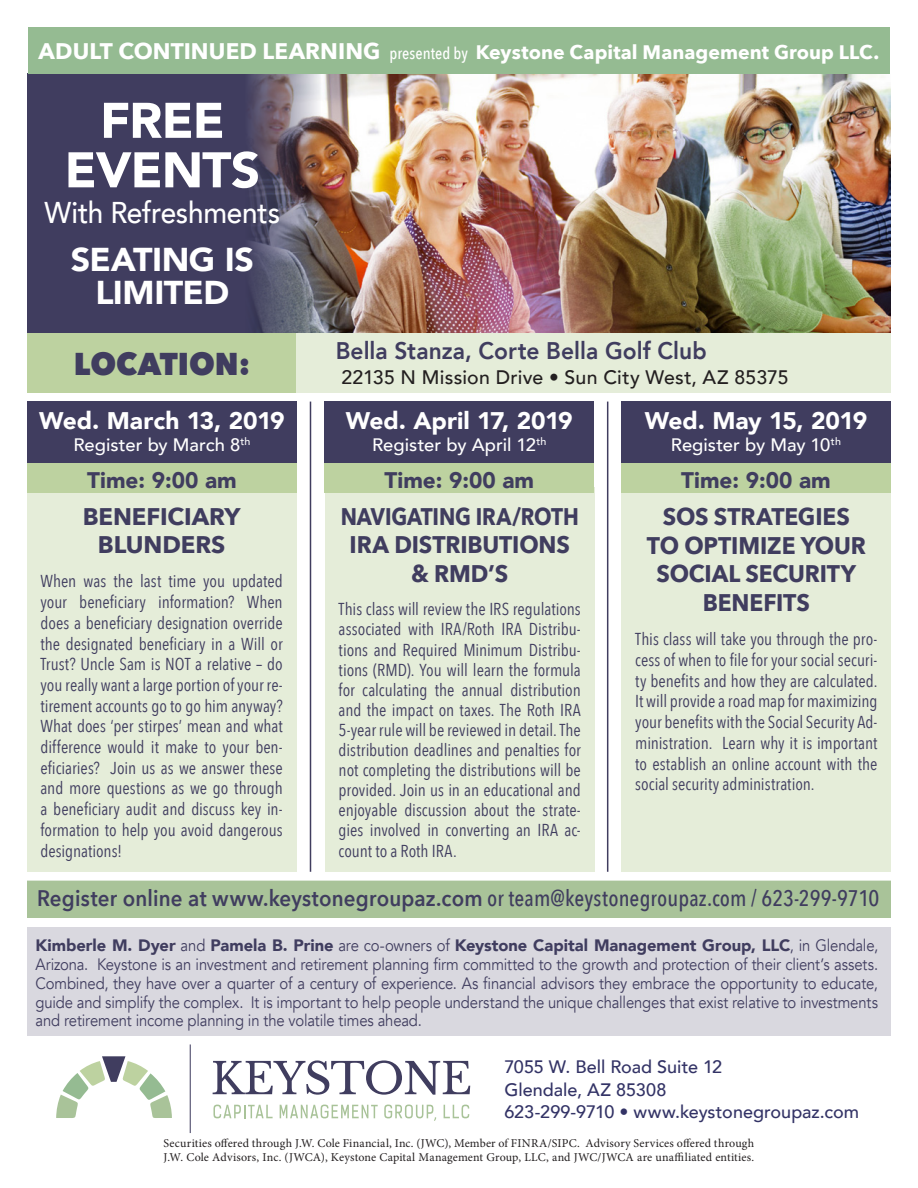
<style>
.page{position:relative;width:918px;height:1188px;background:#fff}
.page>*{position:absolute;margin:0;border:0;box-sizing:border-box;transform-origin:0 0}
.t1{font:900 49.5px "Avenir";letter-spacing:-.02em;color:#fff}
.t2{font:900 33px "Avenir";letter-spacing:-.015em;color:#fff}
.t3{font:800 31.5px "Avenir Next";color:#403d5f;scale:.96 1}
.t4{font:500 30px "Avenir";letter-spacing:-.01em;color:#fff;scale:.93 1}
.t5{font:700 24px/28.8px "Avenir Next";letter-spacing:-.005em;color:#403d5f;text-align:center;scale:.95 1}
.t6{font:900 24px "Avenir";letter-spacing:-.005em;color:#fff}
.t7{font:700 24px/28.5px "Avenir Next";letter-spacing:-.005em;color:#403d5f;text-align:center;scale:.86 1}
.t8{font:800 24px "Avenir";letter-spacing:.005em;color:#403d5f;scale:.95 1}
.t9{font:700 24px/28.5px "Avenir Next";letter-spacing:-.005em;color:#403d5f;text-align:center}
.t10{font:600 22.5px "Avenir Next";letter-spacing:.01em;color:#403d5f;scale:.91 1}
.t11{font:900 22.5px "Avenir";color:#403d5f}
.t12{font:700 19.5px "Avenir Next";color:#fff}
.t13{font:500 19.5px "Avenir";letter-spacing:.01em;color:#231f20}
.t14{font:500 18px "Avenir";color:#336}
.t15{font:500 18px "Avenir";color:#fff}
.t16{font:17.25px/20.7px "Avenir Next Condensed";letter-spacing:-.005em;color:#403d5f;text-align:justify}
.t17{font:16.5px/18.8px "Avenir";letter-spacing:-.01em;color:#403d5f;text-align:justify;scale:.9 1}
.t18{font:12px/14.4px "Minion Pro";letter-spacing:.015em;color:#231f20}
.s1{font-size:22.5px}
.s2{font-family:"Avenir Next Condensed";font-weight:500;font-size:16.5px}
.s3{font-family:"Avenir Next Condensed";font-weight:500}
.s4{font-weight:900}
</style>
<div class="page">
<img style="left:321px;top:74px;width:569px;height:259px">
<div style="left:27px;top:927px;width:864px;height:109px;background:#d9d8df"></div>
<div style="left:27px;top:402px;width:270px;height:61px;background:#403d5f"></div>
<div style="left:240px;top:333px;width:651px;height:60px;background:#e5edd9"></div>
<svg style="left:56px;top:1056px;width:116px;height:62px"></svg>
<svg style="left:213px;top:1105px;width:60px;height:13px"></svg>
<svg style="left:280px;top:1105px;width:98px;height:13px"></svg>
<svg style="left:384px;top:1105px;width:52px;height:16px"></svg>
<svg style="left:444px;top:1105px;width:25px;height:13px"></svg>
<svg style="left:213px;top:1060px;width:257px;height:35px"></svg>
<hr style="left:190px;top:1044px;width:1px;height:89px;background:#403d5f">
<svg style="left:28px;top:74px;width:293px;height:259px;background:#4a4663"></svg>
<div style="left:28px;top:27px;width:862px;height:47px;background:#95bb92"></div>
<div style="left:27px;top:487px;width:269px;height:385px;background:#e5edd9"></div>
<div style="left:28px;top:333px;width:268px;height:60px;background:#bdd2a0"></div>
<div style="left:324px;top:402px;width:270px;height:61px;background:#403d5f"></div>
<div style="left:325px;top:487px;width:269px;height:385px;background:#e5edd9"></div>
<div style="left:621px;top:402px;width:270px;height:61px;background:#403d5f"></div>
<div style="left:622px;top:487px;width:269px;height:385px;background:#e5edd9"></div>
<hr style="left:310px;top:402px;width:1px;height:470px;background:#403d5f">
<hr style="left:607px;top:402px;width:1px;height:470px;background:#403d5f">
<div style="left:27px;top:881px;width:864px;height:37px;background:#a9c399"></div>
<div style="left:27px;top:463px;width:270px;height:29px;background:#bdd2a0"></div>
<div style="left:324px;top:463px;width:270px;height:29px;background:#bdd2a0"></div>
<div style="left:621px;top:463px;width:270px;height:29px;background:#bdd2a0"></div>
<p class="t12" style="left:39px;top:35px;width:842px"><span class="s1">ADULT CONTINUED LEARNING</span> <span class="s2">presented by</span> Keystone Capital Management Group LLC.</p>
<p class="t1" style="left:100px;top:78px;width:126px">FREE</p>
<p class="t1" style="left:65px;top:128px;width:197px">EVENTS</p>
<p class="t4" style="left:45px;top:187px;width:255px">With Refreshments</p>
<p class="t2" style="left:71px;top:232px;width:185px">SEATING IS</p>
<p class="t2" style="left:95px;top:265px;width:136px">LIMITED</p>
<p class="t3" style="left:74px;top:345px;width:185px">LOCATION:</p>
<p class="t6" style="left:39px;top:400px;width:247px">Wed. March 13, 2019</p>
<p class="t15" style="left:73px;top:429px;width:179px">Register by March 8<sup>th</sup></p>
<p class="t8" style="left:336px;top:332px;width:392px">Bella Stanza, Corte Bella Golf Club</p>
<p class="t13" style="left:341px;top:361px;width:449px">22135 N Mission Drive • Sun City West, AZ 85375</p>
<p class="t6" style="left:346px;top:400px;width:228px">Wed. April 17, 2019</p>
<p class="t15" style="left:372px;top:429px;width:176px">Register by April 12<sup>th</sup></p>
<p class="t6" style="left:645px;top:400px;width:224px">Wed. May 15, 2019</p>
<p class="t15" style="left:671px;top:429px;width:172px">Register by May 10<sup>th</sup></p>
<p class="t11" style="left:87px;top:460px;width:151px">Time: 9:00 am</p>
<p class="t11" style="left:385px;top:460px;width:151px">Time: 9:00 am</p>
<p class="t11" style="left:681px;top:460px;width:151px">Time: 9:00 am</p>
<p class="t9" style="left:83px;top:502px;width:159px">BENEFICIARY<br>BLUNDERS</p>
<p class="t16" style="left:40px;top:570px;width:244px">When was the last time you updated your beneficiary information? When does a beneficiary designation override the designated beneficiary in a Will or Trust? Uncle Sam is NOT a relative – do you really want a large portion of your re&shy;tirement accounts go to go him anyway?<br>What does ‘per stirpes’ mean and what difference would it make to your ben&shy;eficiaries? Join us as we answer these and more questions as we go through a beneficiary audit and discuss key in&shy;formation to help you avoid dangerous designations!</p>
<p class="t7" style="left:341px;top:502px;width:278px">NAVIGATING IRA/ROTH<br>IRA DISTRIBUTIONS &amp; RMD’S</p>
<p class="t16" style="left:339px;top:598px;width:244px;line-height:20.1px">This class will review the IRS regulations associated with IRA/Roth IRA Distribu&shy;tions and Required Minimum Distribu&shy;tions (RMD). You will learn the formula for calculating the annual distribution and the impact on taxes. The Roth IRA 5-year rule will be reviewed in detail. The distribution deadlines and penalties for not completing the distributions will be provided. Join us in an educational and enjoyable discussion about the strate&shy;gies involved in converting an IRA ac&shy;count to a Roth IRA.</p>
<p class="t5" style="left:647px;top:502px;width:232px">SOS STRATEGIES<br>TO OPTIMIZE YOUR<br>SOCIAL SECURITY<br>BENEFITS</p>
<p class="t16" style="left:635px;top:628px;width:244px">This class will take you through the pro&shy;cess of when to file for your social securi&shy;ty benefits and how they are calculated.<br>It will provide a road map for maximizing your benefits with the Social Security Ad&shy;ministration. Learn why it is important to establish an online account with the social security administration.</p>
<p class="t10" style="left:37px;top:879px;width:927px">Register online at www.keystonegroupaz.com <span class="s3">or team@keystonegroupaz.com / 623-299-9710</span></p>
<p class="t17" style="left:35px;top:937px;width:938px"><span class="s4">Kimberle M. Dyer</span> and <span class="s4">Pamela B. Prine</span> are co-owners of <span class="s4">Keystone Capital Management Group, LLC</span>, in Glendale, Arizona. Keystone is an investment and retirement planning firm committed to the growth and protection of their client’s assets.<br>Combined, they have over a quarter of a century of experience. As financial advisors they embrace the opportunity to educate, guide and simplify the complex. It is important to help people understand the unique challenges that exist relative to investments and retirement income planning in the volatile times ahead.</p>
<p class="t14" style="left:504px;top:1051px;width:219px">7055 W. Bell Road Suite 12</p>
<p class="t14" style="left:504px;top:1074px;width:164px">Glendale, AZ 85308</p>
<p class="t14" style="left:504px;top:1096px;width:356px">623-299-9710 • www.keystonegroupaz.com</p>
<p class="t18" style="left:164px;top:1136px;width:592px">Securities offered through J.W. Cole Financial, Inc. (JWC), Member of FINRA/SIPC. Advisory Services offered through<br>J.W. Cole Advisors, Inc. (JWCA), Keystone Capital Management Group, LLC, and JWC/JWCA are unaffiliated entities.</p>
</div>
